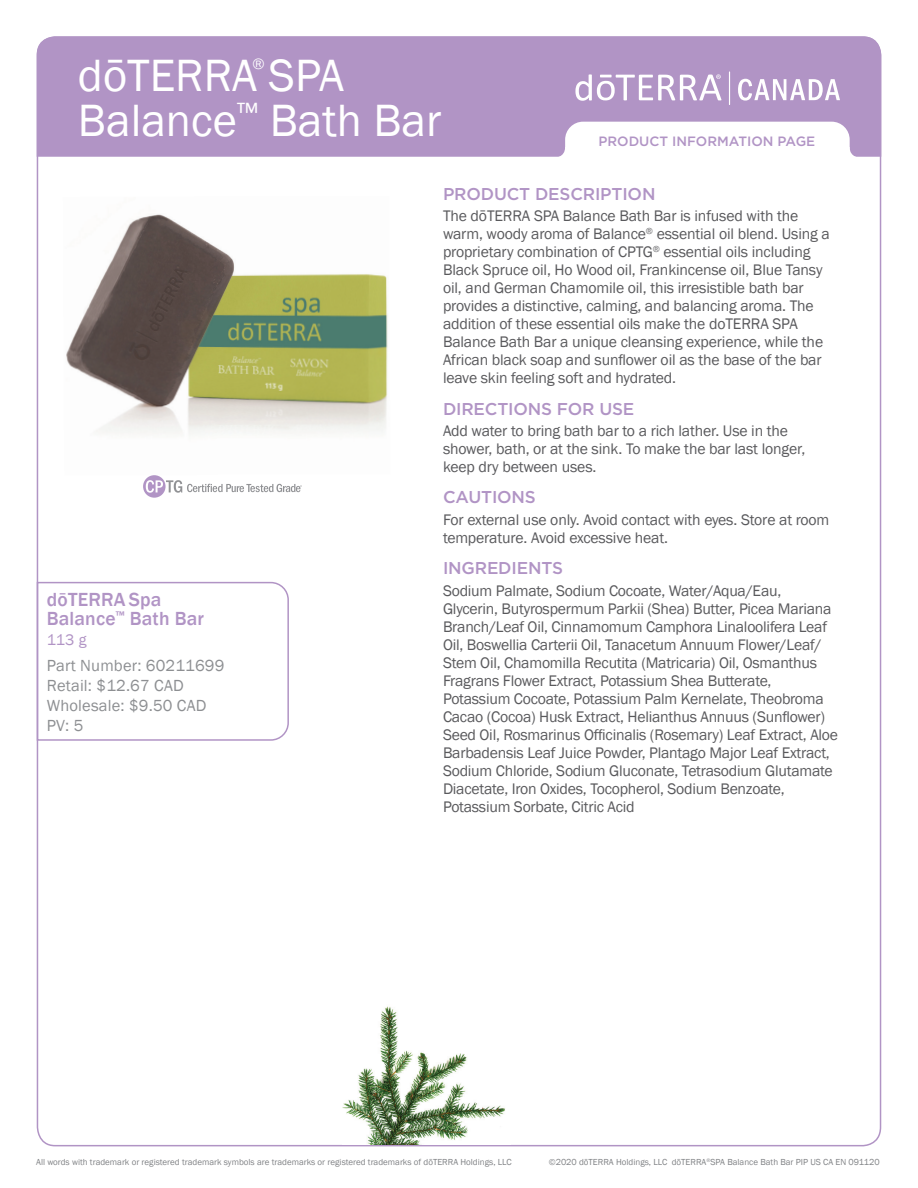
<style>
.page{position:relative;width:918px;height:1188px;background:#fff}
.page>*{position:absolute;margin:0;border:0;box-sizing:border-box;transform-origin:0 0}
.t1{font:46.5px "Franklin Gothic";color:#fff}
.t2{font:500 19.5px/19.5px "Franklin Gothic";letter-spacing:.01em;color:#b194c5}
.t3{font:500 17.1px "Gotham";letter-spacing:-.01em;color:#b194c5}
.t4{font:16.5px/19.8px "Franklin Gothic";letter-spacing:.01em;color:#8d8f92}
.t5{font:15.75px/18px "Franklin Gothic";letter-spacing:-.015em;color:#5a5a5d}
.t6{font:15.75px "Franklin Gothic";color:#b194c5}
.t7{font:15.75px "Franklin Gothic";color:#fff}
.t8{font:500 13.5px "Gotham";color:#b194c5}
.t9{font:9px "Franklin Gothic";color:#808285}
.s1{font-style:inherit}
</style>
<div class="page">
<div style="left:37px;top:36px;width:844px;height:121px;background:#b194c5"></div>
<svg style="left:738px;top:79px;width:102px;height:22px"></svg>
<svg style="left:575px;top:74px;width:146px;height:27px"></svg>
<hr style="left:729px;top:71px;width:1px;height:34px;background:#fff">
<svg style="left:554px;top:122px;width:307px;height:35px"></svg>
<img style="left:66px;top:214px;width:322px;height:220px">
<svg style="left:36px;top:581px;width:253px;height:160px"></svg>
<img style="left:342px;top:1006px;width:163px;height:139px">
<svg style="left:143px;top:475px;width:159px;height:23px"></svg>
<p class="t7" style="left:252px;top:54px;width:14px">®</p>
<h1 class="t1" style="left:78px;top:92px;width:365px">Balance<sup>™</sup> Bath Bar</h1>
<h1 class="t1" style="left:78px;top:47px;width:268px">dōTERRA SPA</h1>
<p class="t8" style="left:598px;top:132px;width:218px">PRODUCT INFORMATION PAGE</p>
<p class="t2" style="left:47px;top:590px;width:159px">dōTERRA Spa<br>Balance<sup>™</sup> Bath Bar</p>
<p class="t6" style="left:47px;top:630px;width:41px">113 g</p>
<p class="t4" style="left:47px;top:656px;width:179px">Part Number: 60211699<br>Retail: $<span class="s1">12.67</span> CAD<br>Wholesale: $<span class="s1">9.50</span> CAD<br>PV: 5</p>
<p class="t3" style="left:443px;top:182px;width:214px">PRODUCT DESCRIPTION</p>
<p class="t5" style="left:443px;top:207px;width:388px">The dōTERRA SPA Balance Bath Bar is infused with the warm, woody aroma of Balance<sup>®</sup> essential oil blend. Using a proprietary combination of CPTG<sup>®</sup> essential oils including Black Spruce oil, Ho Wood oil, Frankincense oil, Blue Tansy oil, and German Chamomile oil, this irresistible bath bar provides a distinctive, calming, and balancing aroma. The addition of these essential oils make the doTERRA SPA Balance Bath Bar a unique cleansing experience, while the African black soap and sunflower oil as the base of the bar leave skin feeling soft and hydrated.</p>
<p class="t3" style="left:443px;top:397px;width:193px">DIRECTIONS FOR USE</p>
<p class="t5" style="left:443px;top:422px;width:364px">Add water to bring bath bar to a rich lather. Use in the shower, bath, or at the sink. To make the bar last longer, keep dry between uses.</p>
<p class="t3" style="left:443px;top:486px;width:94px">CAUTIONS</p>
<p class="t5" style="left:443px;top:511px;width:388px">For external use only. Avoid contact with eyes. Store at room temperature. Avoid excessive heat.</p>
<p class="t3" style="left:443px;top:557px;width:121px">INGREDIENTS</p>
<p class="t5" style="left:443px;top:582px;width:397px">Sodium Palmate, Sodium Cocoate, Water/Aqua/Eau, Glycerin, Butyrospermum Parkii (Shea) Butter, Picea Mariana Branch/Leaf Oil, Cinnamomum Camphora Linaloolifera Leaf Oil, Boswellia Carterii Oil, Tanacetum Annuum Flower/Leaf/ Stem Oil, Chamomilla Recutita (Matricaria) Oil, Osmanthus Fragrans Flower Extract, Potassium Shea Butterate, Potassium Cocoate, Potassium Palm Kernelate, Theobroma Cacao (Cocoa) Husk Extract, Helianthus Annuus (Sunflower)<br>Seed Oil, Rosmarinus Officinalis (Rosemary) Leaf Extract, Aloe Barbadensis Leaf Juice Powder, Plantago Major Leaf Extract, Sodium Chloride, Sodium Gluconate, Tetrasodium Glutamate Diacetate, Iron Oxides, Tocopherol, Sodium Benzoate, Potassium Sorbate, Citric Acid</p>
<p class="t9" style="left:36px;top:1156px;width:477px">All words with trademark or registered trademark symbols are trademarks or registered trademarks of dōTERRA Holdings, LLC</p>
<p class="t9" style="left:549px;top:1156px;width:332px">©2020 dōTERRA Holdings, LLC dōTERRA<sup>®</sup>SPA Balance Bath Bar PIP US CA EN 091120</p>
</div>
